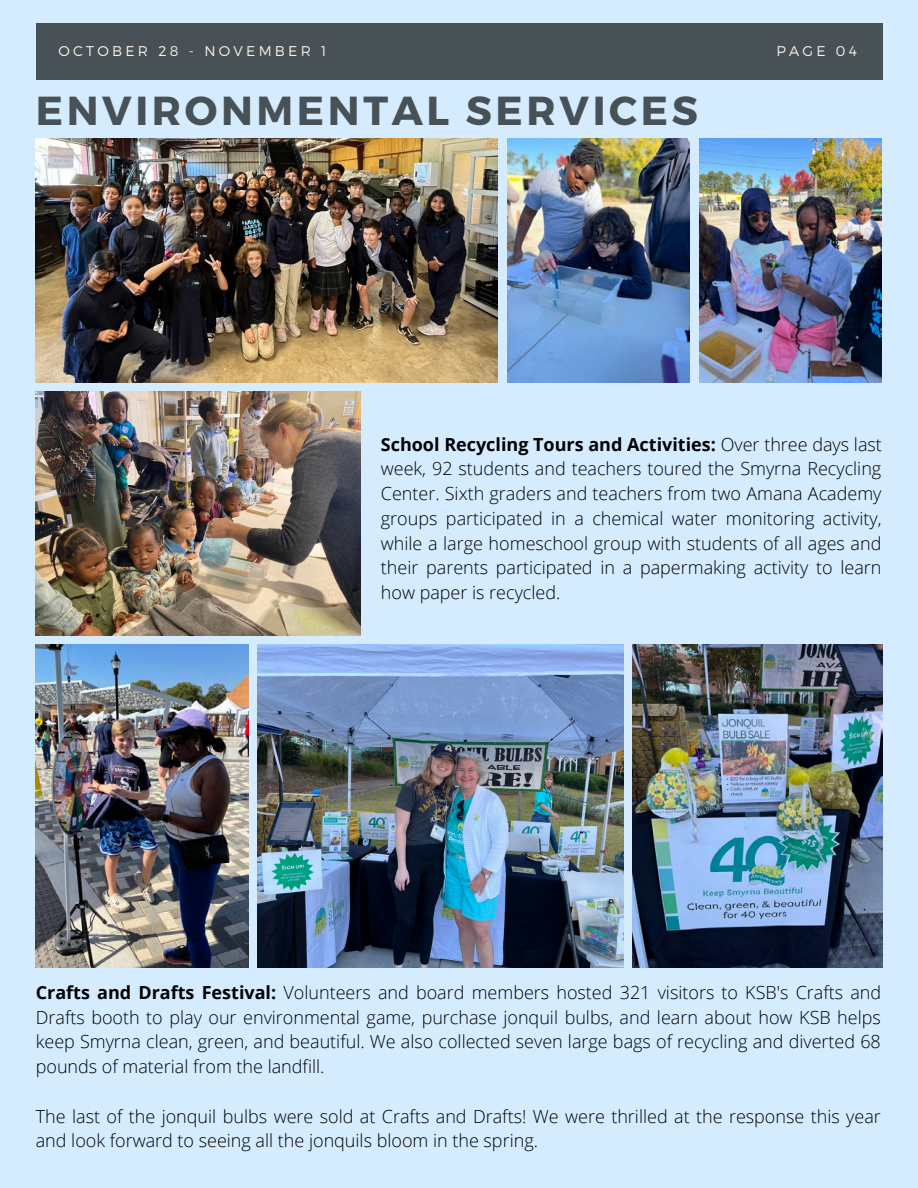
<style>
.page{position:relative;width:918px;height:1188px;background:#d5ecff}
.page>*{position:absolute;margin:0;border:0;box-sizing:border-box;transform-origin:0 0}
.t1{font:700 40.5px "Montserrat";letter-spacing:.09em;color:#485155}
.t2{font:300 18px/24.8px "Open Sans";color:#000;text-align:justify}
.t3{font:300 14.1px "Montserrat";letter-spacing:.23em;color:#fcf2e6}
.s1{font-weight:700}
</style>
<div class="page">
<div style="left:36px;top:23px;width:846px;height:56px;background:#485155"></div>
<img style="left:36px;top:138px;width:461px;height:244px">
<img style="left:507px;top:138px;width:182px;height:244px">
<img style="left:699px;top:138px;width:183px;height:244px">
<img style="left:36px;top:391px;width:325px;height:245px">
<img style="left:36px;top:645px;width:212px;height:323px">
<img style="left:257px;top:645px;width:366px;height:323px">
<img style="left:633px;top:645px;width:249px;height:323px">
<p class="t3" style="left:58px;top:42px;width:270px">OCTOBER 28 - NOVEMBER 1</p>
<p class="t3" style="left:777px;top:42px;width:82px">PAGE 04</p>
<p class="t1" style="left:36px;top:84px;width:664px">ENVIRONMENTAL SERVICES</p>
<p class="t2" style="left:381px;top:431px;width:503px"><span class="s1">School Recycling Tours and Activities:</span> Over three days last week, 92 students and teachers toured the Smyrna Recycling Center. Sixth graders and teachers from two Amana Academy groups participated in a chemical water monitoring activity, while a large homeschool group with students of all ages and their parents participated in a papermaking activity to learn how paper is recycled.</p>
<h2 class="t2" style="left:36px;top:979px;width:847px"><span class="s1">Crafts and Drafts Festival:</span> Volunteers and board members hosted 321 visitors to KSB's Crafts and Drafts booth to play our environmental game, purchase jonquil bulbs, and learn about how KSB helps keep Smyrna clean, green, and beautiful. We also collected seven large bags of recycling and diverted 68 pounds of material from the landfill.</h2>
<h2 class="t2" style="left:36px;top:1103px;width:847px">The last of the jonquil bulbs were sold at Crafts and Drafts! We were thrilled at the response this year and look forward to seeing all the jonquils bloom in the spring.</h2>
</div>
